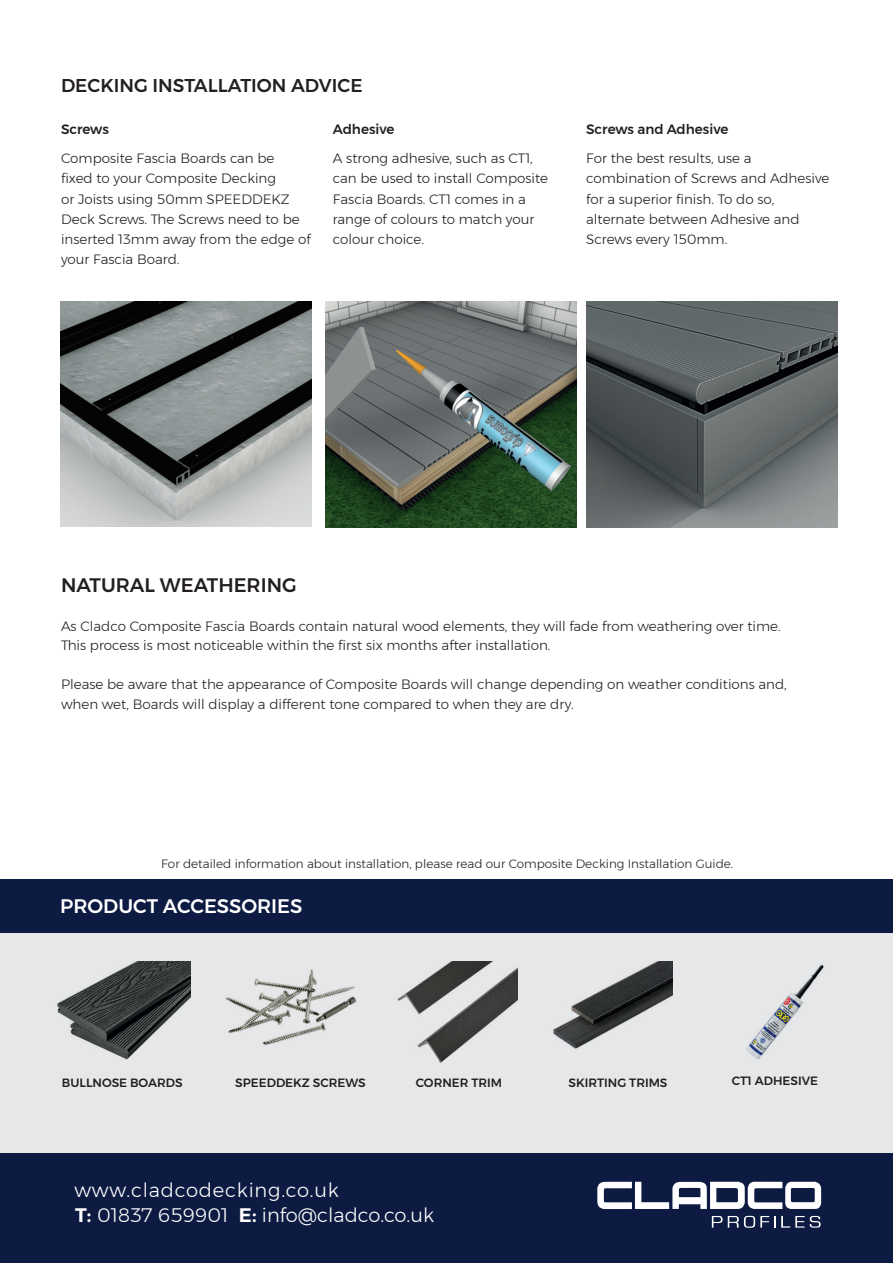
<style>
.page{position:relative;width:893px;height:1263px;background:#fff}
.page>*{position:absolute;margin:0;border:0;box-sizing:border-box;transform-origin:0 0}
.t1{font:300 19.5px "Montserrat";color:#fff}
.t2{font:300 19.5px "Montserrat";letter-spacing:.04em;color:#fff}
.t3{font:500 19.5px "Montserrat";color:#fff}
.t4{font:500 19.5px "Montserrat";color:#231f20}
.t5{font:500 18.45px "Montserrat";color:#231f20}
.t6{font:300 13.5px/20.2px "Montserrat";color:#231f20}
.t7{font:500 13.5px "Montserrat";color:#231f20}
.t8{font:300 12px "Montserrat";color:#231f20}
.t9{font:500 12px "Montserrat";color:#231f20}
.s1{font-weight:600}
</style>
<div class="page">
<div style="left:0;top:927px;width:893px;height:336px;background:#e6e7e9"></div>
<img style="left:57px;top:962px;width:134px;height:98px">
<img style="left:746px;top:965px;width:78px;height:95px">
<img style="left:397px;top:962px;width:120px;height:101px">
<img style="left:553px;top:962px;width:120px;height:87px">
<img style="left:226px;top:969px;width:130px;height:77px">
<div style="left:0;top:879px;width:893px;height:54px;background:#0d1b42"></div>
<div style="left:0;top:1153px;width:893px;height:110px;background:#0d1b42"></div>
<svg style="left:712px;top:1216px;width:108px;height:12px"></svg>
<svg style="left:597px;top:1182px;width:224px;height:27px"></svg>
<img style="left:60px;top:302px;width:251px;height:224px">
<img style="left:325px;top:302px;width:251px;height:225px">
<img style="left:586px;top:302px;width:251px;height:225px">
<h2 class="t5" style="left:61px;top:71px;width:303px">DECKING INSTALLATION ADVICE</h2>
<p class="t7" style="left:333px;top:119px;width:63px">Adhesive</p>
<p class="t6" style="left:333px;top:148px;width:217px">A strong adhesive, such as CT1, can be used to install Composite<br>Fascia Boards. CT1 comes in a range of colours to match your colour choice.</p>
<p class="t7" style="left:61px;top:118px;width:49px">Screws</p>
<p class="t6" style="left:61px;top:148px;width:251px">Composite Fascia Boards can be<br>fixed to your Composite Decking<br>or Joists using 50mm SPEEDDEKZ<br>Deck Screws. The Screws need to be inserted 13mm away from the edge of your Fascia Board.</p>
<p class="t7" style="left:586px;top:118px;width:144px">Screws and Adhesive</p>
<p class="t6" style="left:586px;top:148px;width:245px">For the best results, use a combination of Screws and Adhesive for a superior finish. To do so, alternate between Adhesive and<br>Screws every 150mm.</p>
<h1 class="t4" style="left:61px;top:569px;width:237px">NATURAL WEATHERING</h1>
<p class="t6" style="left:61px;top:616px;width:721px;line-height:19.5px">As Cladco Composite Fascia Boards contain natural wood elements, they will fade from weathering over time.<br>This process is most noticeable within the first six months after installation.</p>
<p class="t6" style="left:61px;top:674px;width:727px;line-height:19.5px">Please be aware that the appearance of Composite Boards will change depending on weather conditions and, when wet, Boards will display a different tone compared to when they are dry.</p>
<p class="t8" style="left:161px;top:855px;width:573px">For detailed information about installation, please read our Composite Decking Installation Guide.</p>
<h1 class="t3" style="left:60px;top:891px;width:244px">PRODUCT ACCESSORIES</h1>
<p class="t9" style="left:62px;top:1073px;width:122px">BULLNOSE BOARDS</p>
<p class="t9" style="left:235px;top:1073px;width:132px">SPEEDDEKZ SCREWS</p>
<p class="t9" style="left:416px;top:1073px;width:88px">CORNER TRIM</p>
<p class="t9" style="left:569px;top:1073px;width:100px">SKIRTING TRIMS</p>
<p class="t9" style="left:732px;top:1071px;width:88px">CT1 ADHESIVE</p>
<h1 class="t2" style="left:74px;top:1175px;width:266px">www.cladcodecking.co.uk</h1>
<h1 class="t1" style="left:75px;top:1201px;width:360px"><span class="s1">T:</span> 01837 659901 <span class="s1">E:</span> info@cladco.co.uk</h1>
</div>
